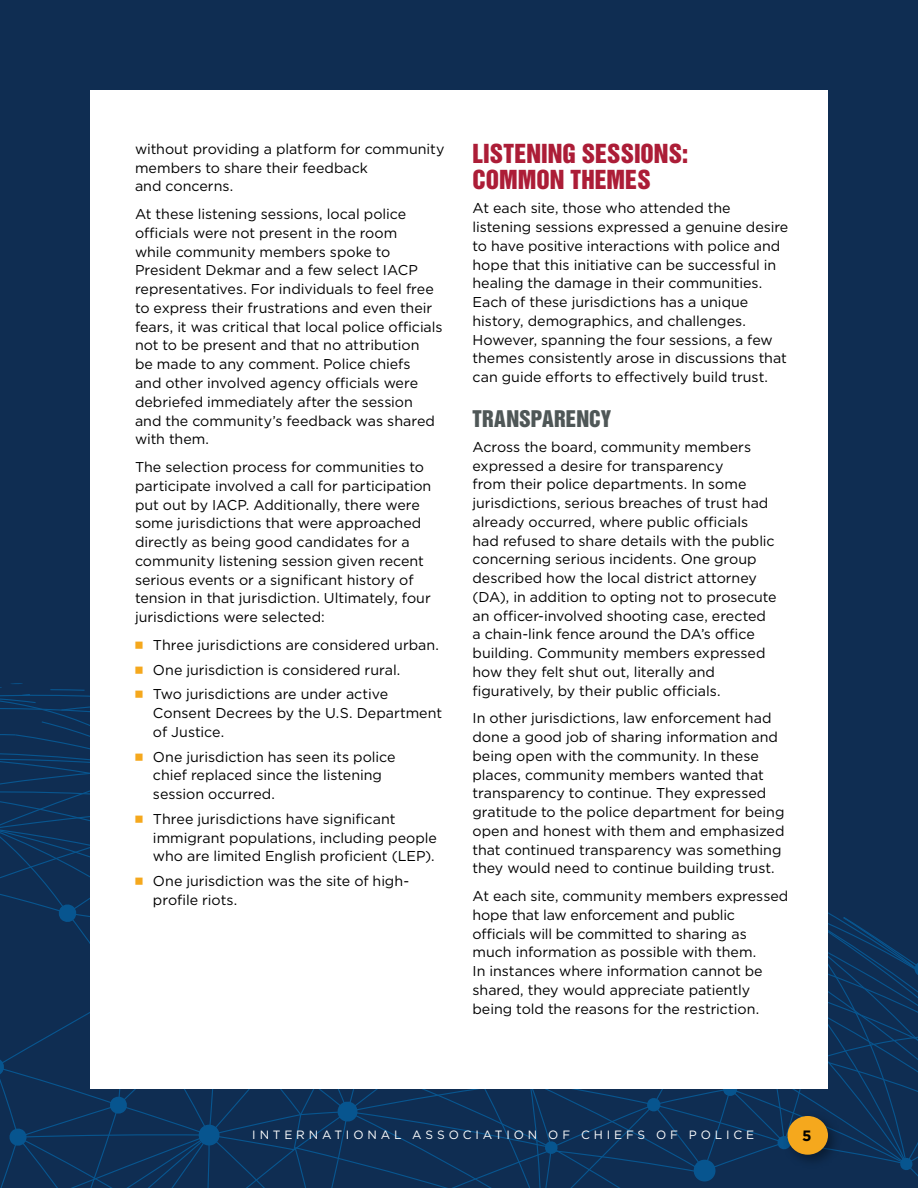
<style>
.page{position:relative;width:918px;height:1188px;background:#0f2d52}
.page>*{position:absolute;margin:0;border:0;box-sizing:border-box;transform-origin:0 0}
.t1{font:24px/25.5px "Helvetica Inserat LT Std";color:#ac1d37}
.t2{font:21px "Helvetica Inserat LT Std";letter-spacing:.005em;color:#4f5757}
.t3{font:700 15px "Gotham";color:#000}
.t4{font:14.25px/18.8px "Gotham";letter-spacing:-.005em;color:#000}
.t5{font:12px "Gotham";letter-spacing:.32em;color:#fff}
.s1{font-family:"Universal Newswith Comm Pi";color:#f5a81d}
</style>
<div class="page">
<svg style="left:0;top:683px;width:918px;height:505px"></svg>
<div style="left:90px;top:90px;width:738px;height:999px;background:#fff"></div>
<div style="left:782px;top:1110px;width:61px;height:59px;background:#000;opacity:.4"></div>
<div style="left:788px;top:1116px;width:40px;height:39px;background:#f5a81d;border-radius:50%"></div>
<p class="t4" style="left:135px;top:139px;width:311px">without providing a platform for community members to share their feedback<br>and concerns.</p>
<p class="t4" style="left:135px;top:205px;width:309px">At these listening sessions, local police officials were not present in the room<br>while community members spoke to President Dekmar and a few select IACP representatives. For individuals to feel free to express their frustrations and even their fears, it was critical that local police officials not to be present and that no attribution<br>be made to any comment. Police chiefs<br>and other involved agency officials were debriefed immediately after the session and the community’s feedback was shared with them.</p>
<p class="t4" style="left:135px;top:457px;width:298px">The selection process for communities to participate involved a call for participation put out by IACP. Additionally, there were some jurisdictions that were approached directly as being good candidates for a community listening session given recent serious events or a significant history of tension in that jurisdiction. Ultimately, four jurisdictions were selected:</p>
<p class="t4" style="left:135px;top:632px;width:305px;line-height:24.8px"><span class="s1">7</span> Three jurisdictions are considered urban.<br><span class="s1">7</span> One jurisdiction is considered rural.<br><span class="s1">7</span> Two jurisdictions are under active</p>
<p class="t4" style="left:153px;top:703px;width:291px">Consent Decrees by the U.S. Department of Justice.</p>
<p class="t4" style="left:153px;top:747px;width:244px;text-indent:-18px"><span class="s1">7</span> One jurisdiction has seen its police chief replaced since the listening session occurred.</p>
<p class="t4" style="left:153px;top:809px;width:286px;text-indent:-18px"><span class="s1">7</span> Three jurisdictions have significant immigrant populations, including people who are limited English proficient (LEP).</p>
<p class="t4" style="left:153px;top:871px;width:258px;text-indent:-18px"><span class="s1">7</span> One jurisdiction was the site of high&shy;profile riots.</p>
<h1 class="t1" style="left:472px;top:142px;width:217px">LISTENING SESSIONS:<br>COMMON THEMES</h1>
<p class="t4" style="left:472px;top:199px;width:317px">At each site, those who attended the listening sessions expressed a genuine desire to have positive interactions with police and hope that this initiative can be successful in healing the damage in their communities.<br>Each of these jurisdictions has a unique history, demographics, and challenges.<br>However, spanning the four sessions, a few themes consistently arose in discussions that can guide efforts to effectively build trust.</p>
<h2 class="t2" style="left:472px;top:406px;width:140px">TRANSPARENCY</h2>
<p class="t4" style="left:472px;top:437px;width:306px">Across the board, community members expressed a desire for transparency<br>from their police departments. In some jurisdictions, serious breaches of trust had already occurred, where public officials had refused to share details with the public concerning serious incidents. One group described how the local district attorney (DA), in addition to opting not to prosecute an officer-involved shooting case, erected a chain-link fence around the DA’s office building. Community members expressed how they felt shut out, literally and figuratively, by their public officials.</p>
<p class="t4" style="left:472px;top:709px;width:314px">In other jurisdictions, law enforcement had done a good job of sharing information and being open with the community. In these places, community members wanted that transparency to continue. They expressed gratitude to the police department for being open and honest with them and emphasized that continued transparency was something they would need to continue building trust.</p>
<p class="t4" style="left:472px;top:887px;width:317px">At each site, community members expressed hope that law enforcement and public officials will be committed to sharing as much information as possible with them.<br>In instances where information cannot be shared, they would appreciate patiently being told the reasons for the restriction.</p>
<p class="t5" style="left:252px;top:1127px;width:503px">INTERNATIONAL ASSOCIATION OF CHIEFS OF POLICE</p>
<p class="t3" style="left:802px;top:1125px;width:11px">5</p>
</div>
